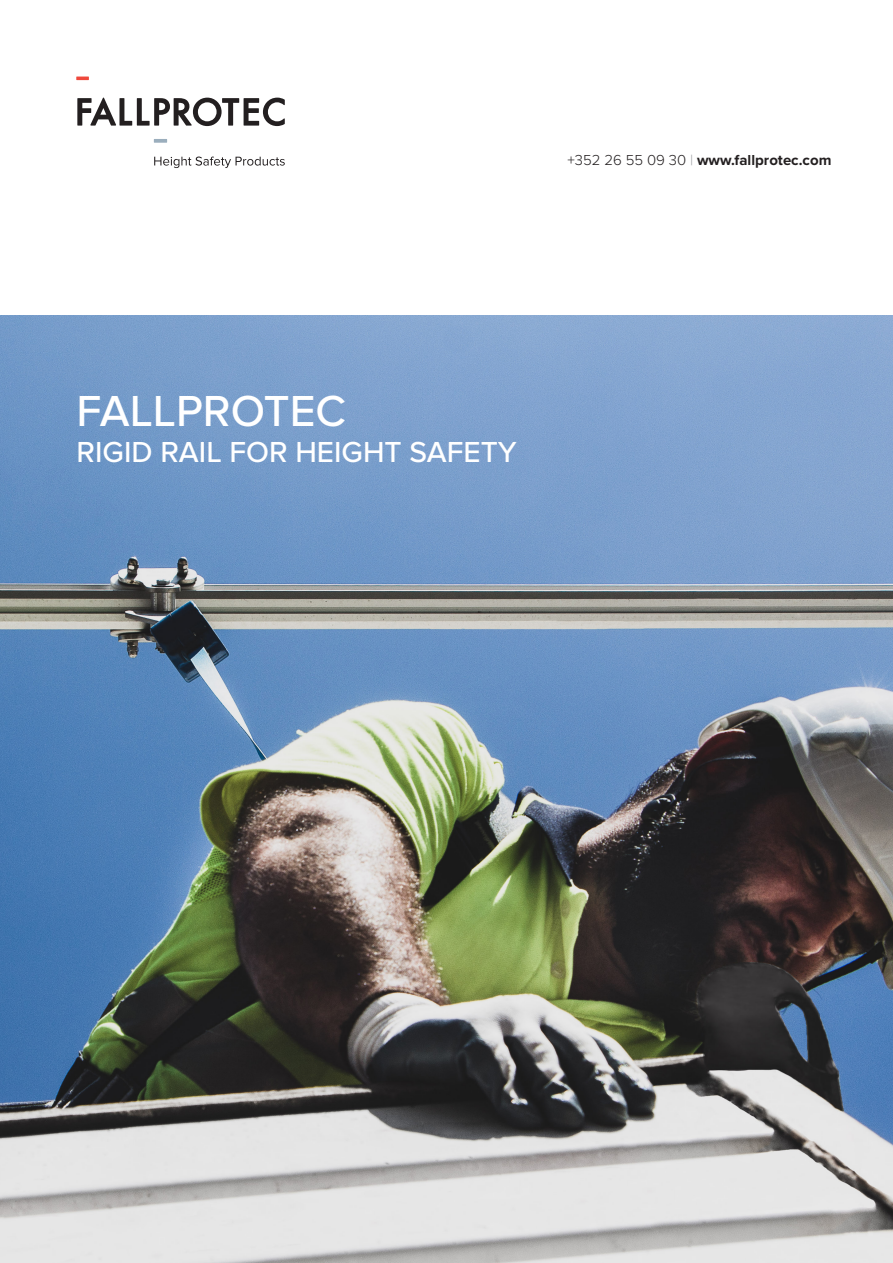
<style>
.page{position:relative;width:893px;height:1263px;background:#fff}
.page>*{position:absolute;margin:0;border:0;box-sizing:border-box;transform-origin:0 0}
.Titulos_pag_Derecha{font:500 45px "Proxima Nova";color:#fff}
.Titulos_pag_Derecha-2{font:500 30px "Proxima Nova";color:#fff}
.BODY_text{font:700 15px "Proxima Nova";color:#231f20}
.s1{font-weight:300}
.s2{font-weight:300;color:#999b9e}
</style>
<div class="page">
<img style="left:0;top:315px;width:893px;height:948px">
<svg style="left:154px;top:139px;width:13px;height:4px"></svg>
<svg style="left:154px;top:157px;width:131px;height:11px"></svg>
<svg style="left:77px;top:98px;width:208px;height:28px"></svg>
<svg style="left:76px;top:77px;width:13px;height:3px"></svg>
<p class="BODY_text" style="left:567px;top:152px;width:265px"><span class="s1">+352 26 55 09 30</span> <span class="s2">|</span> www.fallprotec.com</p>
<p class="Titulos_pag_Derecha" style="left:77px;top:385px;width:271px">FALLPROTEC</p>
<p class="Titulos_pag_Derecha-2" style="left:77px;top:434px;width:442px">RIGID RAIL FOR HEIGHT SAFETY</p>
</div>
